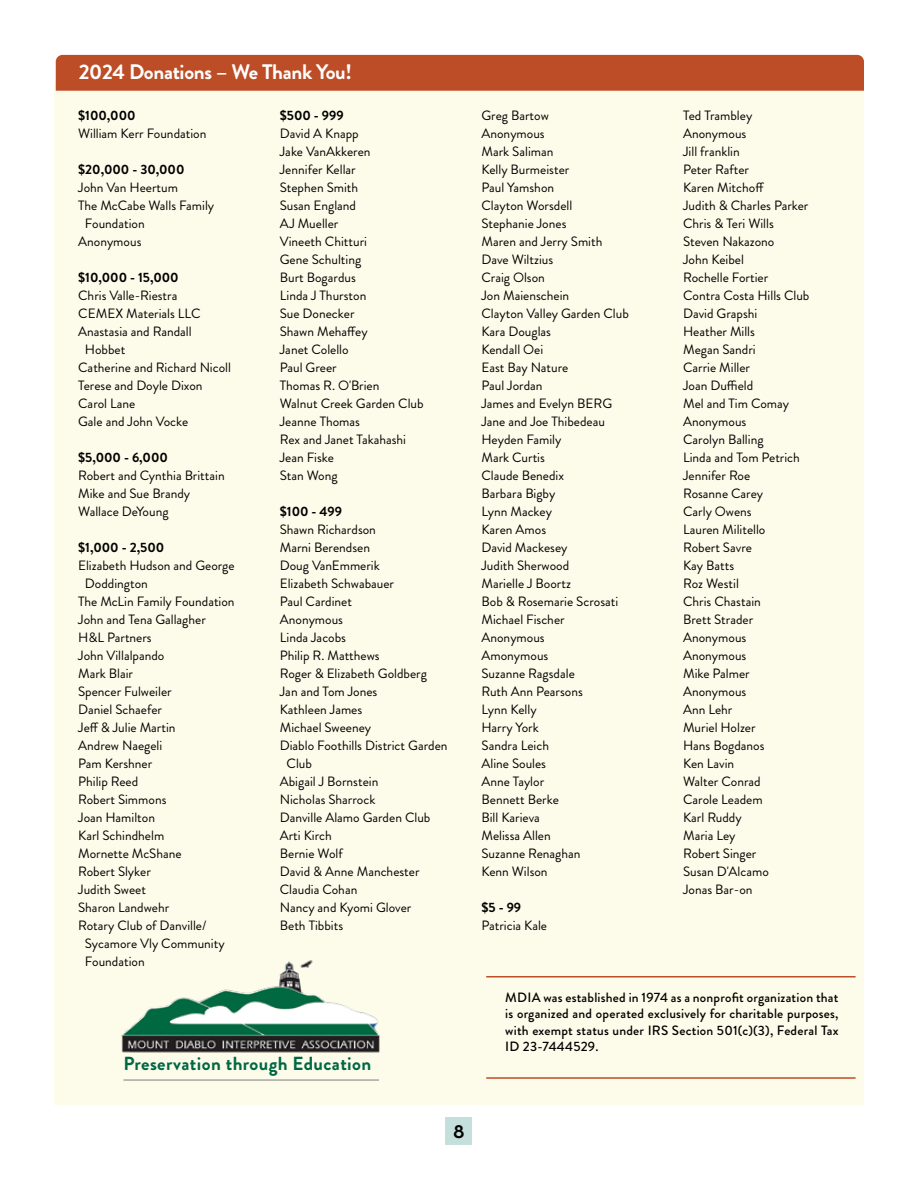
<style>
.page{position:relative;width:918px;height:1188px;background:#fff}
.page>*{position:absolute;margin:0;border:0;box-sizing:border-box;transform-origin:0 0}
.t1{font:700 21px "Brandon Grotesque";letter-spacing:-.015em;color:#fff}
.t2{font:600 19.5px "Sofia Pro";color:#000}
.t3{font:700 18.9px "Brandon Grotesque";letter-spacing:.02em;color:#006744}
.t4{font:13.5px/18px "Brandon Grotesque";color:#000}
.t5{font:500 13.5px/16.5px "Brandon Grotesque";letter-spacing:.015em;color:#000;text-align:justify}
.t6{font:700 13.5px "Brandon Grotesque";color:#000}
</style>
<div class="page">
<div style="left:446px;top:1117px;width:26px;height:28px;background:#c5e0dc"></div>
<div style="left:55px;top:81px;width:809px;height:1024px;background:#fdfcea"></div>
<div style="left:56px;top:55px;width:808px;height:36px;background:#bd4d27"></div>
<img style="left:121px;top:960px;width:259px;height:93px">
<hr style="left:123px;top:1080px;width:256px;height:1px;background:#808285">
<hr style="left:486px;top:976px;width:370px;height:1px;background:#bd4d27">
<hr style="left:486px;top:1077px;width:370px;height:2px;background:#bd4d27">
<h1 class="t1" style="left:79px;top:57px;width:275px">2024 Donations – We Thank You!</h1>
<p class="t6" style="left:78px;top:106px;width:59px">$100,000</p>
<p class="t4" style="left:78px;top:125px;width:130px">William Kerr Foundation</p>
<p class="t6" style="left:78px;top:160px;width:108px">$20,000 - 30,000</p>
<p class="t4" style="left:78px;top:179px;width:101px">John Van Heertum</p>
<p class="t4" style="left:78px;top:197px;width:138px">The McCabe Walls Family</p>
<p class="t4" style="left:85px;top:215px;width:61px">Foundation</p>
<p class="t4" style="left:78px;top:233px;width:65px">Anonymous</p>
<p class="t6" style="left:78px;top:268px;width:102px">$10,000 - 15,000</p>
<p class="t4" style="left:78px;top:287px;width:101px">Chris Valle-Riestra</p>
<p class="t4" style="left:78px;top:305px;width:124px">CEMEX Materials LLC</p>
<p class="t4" style="left:78px;top:323px;width:115px">Anastasia and Randall</p>
<p class="t4" style="left:85px;top:341px;width:42px">Hobbet</p>
<p class="t4" style="left:78px;top:359px;width:154px">Catherine and Richard Nicoll</p>
<p class="t4" style="left:78px;top:377px;width:126px">Terese and Doyle Dixon</p>
<p class="t4" style="left:78px;top:395px;width:59px">Carol Lane</p>
<p class="t4" style="left:78px;top:413px;width:112px">Gale and John Vocke</p>
<p class="t6" style="left:78px;top:448px;width:91px">$5,000 - 6,000</p>
<p class="t4" style="left:78px;top:467px;width:148px">Robert and Cynthia Brittain<br>Mike and Sue Brandy<br>Wallace DeYoung</p>
<p class="t6" style="left:78px;top:538px;width:88px">$1,000 - 2,500</p>
<p class="t4" style="left:78px;top:557px;width:158px">Elizabeth Hudson and George</p>
<p class="t4" style="left:85px;top:575px;width:64px">Doddington</p>
<p class="t4" style="left:78px;top:593px;width:158px">The McLin Family Foundation</p>
<p class="t4" style="left:78px;top:611px;width:129px">John and Tena Gallagher</p>
<p class="t4" style="left:78px;top:629px;width:75px">H&amp;L Partners</p>
<p class="t4" style="left:78px;top:647px;width:88px">John Villalpando</p>
<p class="t4" style="left:78px;top:665px;width:56px">Mark Blair</p>
<p class="t4" style="left:78px;top:683px;width:95px">Spencer Fulweiler</p>
<p class="t4" style="left:78px;top:701px;width:85px">Daniel Schaefer</p>
<p class="t4" style="left:78px;top:719px;width:99px">Jeff &amp; Julie Martin</p>
<p class="t4" style="left:78px;top:737px;width:86px">Andrew Naegeli</p>
<p class="t4" style="left:78px;top:755px;width:76px">Pam Kershner</p>
<p class="t4" style="left:78px;top:773px;width:62px">Philip Reed</p>
<p class="t4" style="left:78px;top:791px;width:90px">Robert Simmons</p>
<p class="t4" style="left:78px;top:809px;width:78px">Joan Hamilton</p>
<p class="t4" style="left:78px;top:827px;width:88px">Karl Schindhelm</p>
<p class="t4" style="left:78px;top:845px;width:105px">Mornette McShane</p>
<p class="t4" style="left:78px;top:863px;width:74px">Robert Slyker</p>
<p class="t4" style="left:78px;top:881px;width:69px">Judith Sweet</p>
<p class="t4" style="left:78px;top:899px;width:93px">Sharon Landwehr</p>
<p class="t4" style="left:78px;top:917px;width:130px">Rotary Club of Danville/</p>
<p class="t4" style="left:85px;top:935px;width:141px">Sycamore Vly Community</p>
<p class="t4" style="left:85px;top:953px;width:61px">Foundation</p>
<p class="t6" style="left:280px;top:106px;width:65px">$500 - 999</p>
<p class="t4" style="left:280px;top:125px;width:145px">David A Knapp<br>Jake VanAkkeren<br>Jennifer Kellar<br>Stephen Smith<br>Susan England<br>AJ Mueller<br>Vineeth Chitturi<br>Gene Schulting<br>Burt Bogardus<br>Linda J Thurston<br>Sue Donecker<br>Shawn Mehaffey<br>Janet Colello<br>Paul Greer<br>Thomas R. O'Brien<br>Walnut Creek Garden Club<br>Jeanne Thomas<br>Rex and Janet Takahashi<br>Jean Fiske<br>Stan Wong</p>
<p class="t6" style="left:280px;top:502px;width:64px">$100 - 499</p>
<p class="t4" style="left:280px;top:521px;width:98px">Shawn Richardson</p>
<p class="t4" style="left:280px;top:539px;width:92px">Marni Berendsen</p>
<p class="t4" style="left:280px;top:557px;width:102px">Doug VanEmmerik</p>
<p class="t4" style="left:280px;top:575px;width:116px">Elizabeth Schwabauer</p>
<p class="t4" style="left:280px;top:593px;width:74px">Paul Cardinet</p>
<p class="t4" style="left:280px;top:611px;width:65px">Anonymous</p>
<p class="t4" style="left:280px;top:629px;width:68px">Linda Jacobs</p>
<p class="t4" style="left:280px;top:647px;width:101px">Philip R. Matthews</p>
<p class="t4" style="left:280px;top:665px;width:149px">Roger &amp; Elizabeth Goldberg</p>
<p class="t4" style="left:280px;top:683px;width:99px">Jan and Tom Jones</p>
<p class="t4" style="left:280px;top:701px;width:84px">Kathleen James</p>
<p class="t4" style="left:280px;top:719px;width:93px">Michael Sweeney</p>
<p class="t4" style="left:280px;top:737px;width:169px">Diablo Foothills District Garden</p>
<p class="t4" style="left:287px;top:755px;width:27px">Club</p>
<p class="t4" style="left:280px;top:773px;width:100px">Abigail J Bornstein</p>
<p class="t4" style="left:280px;top:791px;width:97px">Nicholas Sharrock</p>
<p class="t4" style="left:280px;top:809px;width:152px">Danville Alamo Garden Club</p>
<p class="t4" style="left:280px;top:827px;width:54px">Arti Kirch</p>
<p class="t4" style="left:280px;top:845px;width:64px">Bernie Wolf</p>
<p class="t4" style="left:280px;top:863px;width:141px">David &amp; Anne Manchester</p>
<p class="t4" style="left:280px;top:881px;width:79px">Claudia Cohan</p>
<p class="t4" style="left:280px;top:899px;width:133px">Nancy and Kyomi Glover</p>
<p class="t4" style="left:280px;top:917px;width:65px">Beth Tibbits</p>
<h3 class="t3" style="left:123px;top:1050px;width:249px">Preservation through Education</h3>
<p class="t4" style="left:482px;top:107px;width:149px">Greg Bartow<br>Anonymous<br>Mark Saliman<br>Kelly Burmeister<br>Paul Yamshon<br>Clayton Worsdell<br>Stephanie Jones<br>Maren and Jerry Smith<br>Dave Wiltzius<br>Craig Olson<br>Jon Maienschein<br>Clayton Valley Garden Club<br>Kara Douglas<br>Kendall Oei<br>East Bay Nature<br>Paul Jordan<br>James and Evelyn BERG<br>Jane and Joe Thibedeau<br>Heyden Family<br>Mark Curtis<br>Claude Benedix<br>Barbara Bigby<br>Lynn Mackey<br>Karen Amos<br>David Mackesey<br>Judith Sherwood<br>Marielle J Boortz<br>Bob &amp; Rosemarie Scrosati<br>Michael Fischer<br>Anonymous<br>Amonymous<br>Suzanne Ragsdale<br>Ruth Ann Pearsons<br>Lynn Kelly<br>Harry York<br>Sandra Leich<br>Aline Soules<br>Anne Taylor<br>Bennett Berke<br>Bill Karieva<br>Melissa Allen<br>Suzanne Renaghan<br>Kenn Wilson</p>
<p class="t6" style="left:482px;top:898px;width:41px">$5 - 99</p>
<p class="t4" style="left:482px;top:916px;width:67px">Patricia Kale</p>
<p class="t4" style="left:683px;top:106px;width:128px">Ted Trambley<br>Anonymous<br>Jill franklin<br>Peter Rafter<br>Karen Mitchoff<br>Judith &amp; Charles Parker<br>Chris &amp; Teri Wills<br>Steven Nakazono<br>John Keibel<br>Rochelle Fortier<br>Contra Costa Hills Club<br>David Grapshi<br>Heather Mills<br>Megan Sandri<br>Carrie Miller<br>Joan Duffield<br>Mel and Tim Comay<br>Anonymous<br>Carolyn Balling<br>Linda and Tom Petrich<br>Jennifer Roe<br>Rosanne Carey<br>Carly Owens<br>Lauren Militello<br>Robert Savre<br>Kay Batts<br>Roz Westil<br>Chris Chastain<br>Brett Strader<br>Anonymous<br>Anonymous<br>Mike Palmer<br>Anonymous<br>Ann Lehr<br>Muriel Holzer<br>Hans Bogdanos<br>Ken Lavin<br>Walter Conrad<br>Carole Leadem<br>Karl Ruddy<br>Maria Ley<br>Robert Singer<br>Susan D'Alcamo<br>Jonas Bar-on</p>
<p class="t5" style="left:505px;top:989px;width:335px">MDIA was established in 1974 as a nonprofit organization that is organized and operated exclusively for charitable purposes, with exempt status under IRS Section 501(c)(3), Federal Tax ID 23-7444529.</p>
<h2 class="t2" style="left:453px;top:1116px;width:13px">8</h2>
</div>
